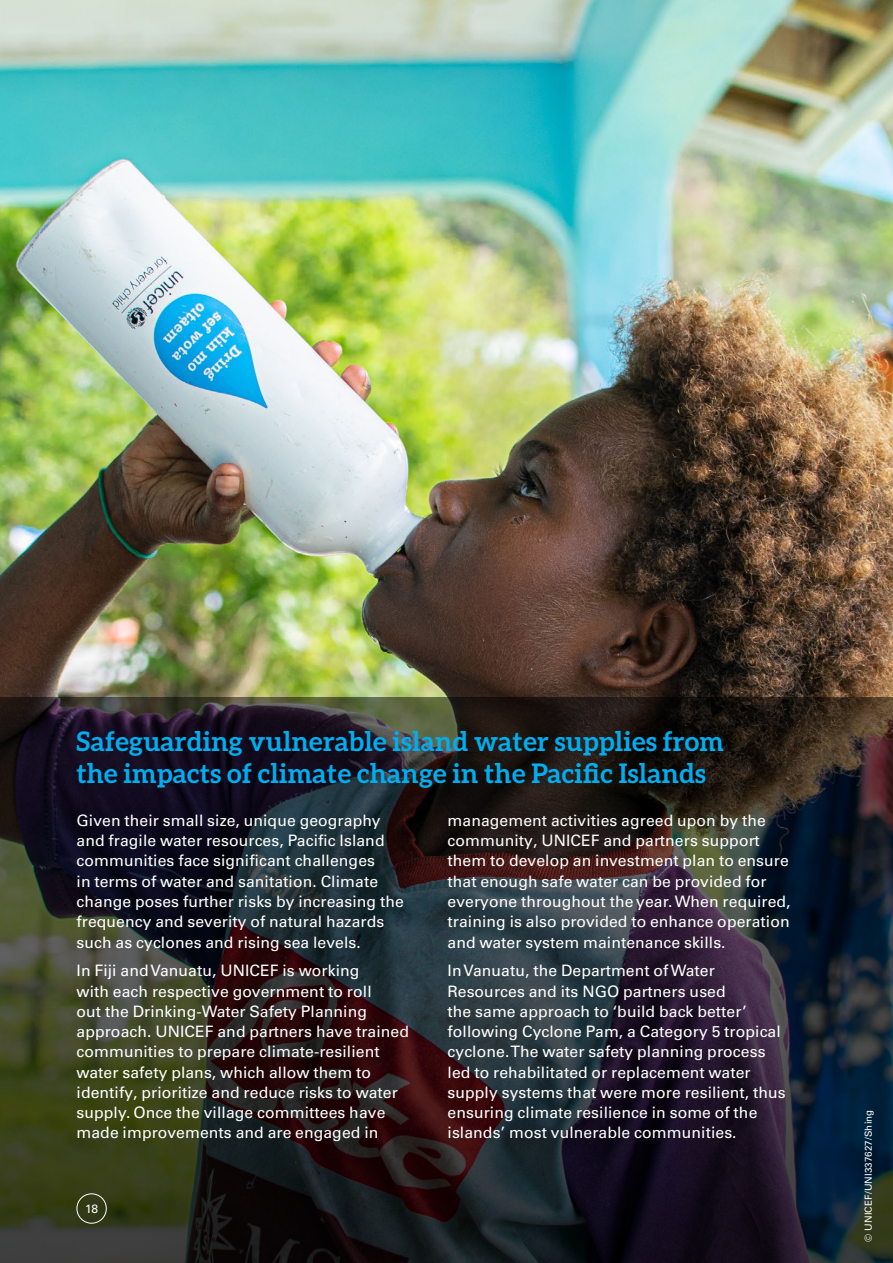
<style>
.page{position:relative;width:893px;height:1263px;background:#fff}
.page>*{position:absolute;margin:0;border:0;box-sizing:border-box;transform-origin:0 0}
.Body_Copy{font:700 27px/31.5px "Aleo";letter-spacing:.01em;color:#00aeef}
.Body_Copy-2{font:15.75px/20.2px "Univers LT Pro 55 Roman";letter-spacing:.005em;color:#fff}
.t1{font:12px "Univers LT Std";color:#fff}
.t2{font:9.75px "Univers LT Pro 55 Roman";letter-spacing:.015em;color:#fff}
</style>
<div class="page">
<img style="left:0;top:0;width:893px;height:644px">
<img style="left:0;top:644px;width:893px;height:619px">
<div style="left:77px;top:1193px;width:30px;height:30px;border:1px solid #fff;border-radius:50%"></div>
<p class="Body_Copy" style="left:77px;top:727px;width:649px">Safeguarding vulnerable island water supplies from the impacts of climate change in the Pacific Islands</p>
<p class="Body_Copy-2" style="left:77px;top:810px;width:329px">Given their small size, unique geography and fragile water resources, Pacific Island communities face significant challenges<br>in terms of water and sanitation. Climate change poses further risks by increasing the frequency and severity of natural hazards such as cyclones and rising sea levels.</p>
<p class="Body_Copy-2" style="left:77px;top:960px;width:334px">In Fiji and Vanuatu, UNICEF is working<br>with each respective government to roll<br>out the Drinking-Water Safety Planning approach. UNICEF and partners have trained communities to prepare climate-resilient water safety plans, which allow them to identify, prioritize and reduce risks to water supply. Once the village committees have made improvements and are engaged in</p>
<p class="t1" style="left:85px;top:1201px;width:15px">18</p>
<p class="Body_Copy-2" style="left:448px;top:810px;width:345px">management activities agreed upon by the community, UNICEF and partners support them to develop an investment plan to ensure that enough safe water can be provided for everyone throughout the year. When required, training is also provided to enhance operation and water system maintenance skills.</p>
<p class="Body_Copy-2" style="left:448px;top:960px;width:340px">In Vanuatu, the Department of Water Resources and its NGO partners used<br>the same approach to ‘build back better’ following Cyclone Pam, a Category 5 tropical cyclone. The water safety planning process led to rehabilitated or replacement water supply systems that were more resilient, thus ensuring climate resilience in some of the islands’ most vulnerable communities.</p>
<p class="t2" style="left:862px;top:1242px;width:134px;rotate:-90deg">© UNICEF/UNI337627/Shing</p>
</div>
